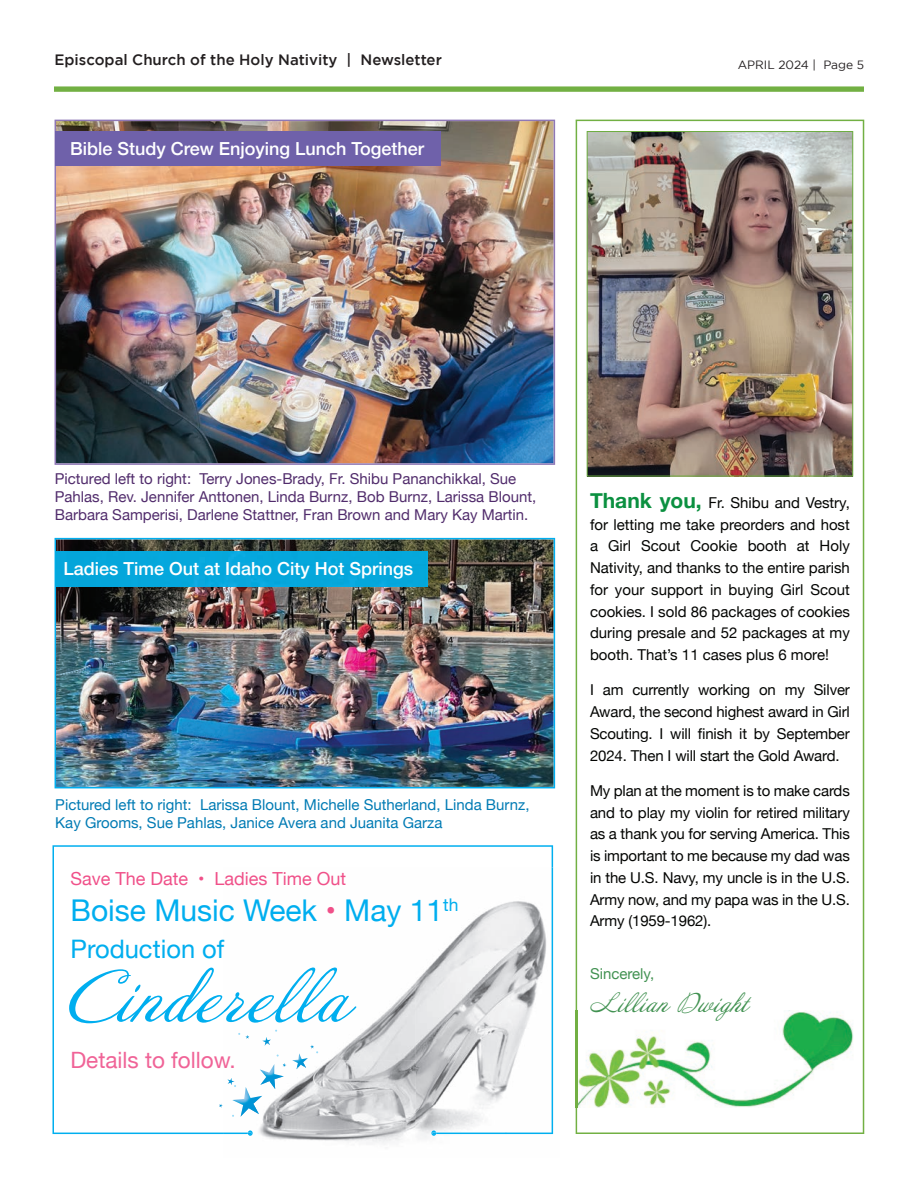
<style>
.page{position:relative;width:918px;height:1188px;background:#fff}
.page>*{position:absolute;margin:0;border:0;box-sizing:border-box;transform-origin:0 0}
.t1{font:66px "Annabelle JF";color:#00aeef}
.t2{font:30px "Helvetica Neue";color:#00aeef}
.t3{font:25.5px "Helvetica Neue";color:#00aeef}
.t4{font:24px "Annabelle JF";color:#429252}
.t5{font:22.5px "Helvetica Neue";color:#f06397}
.t6{font:500 18px "Helvetica Neue";color:#fff}
.t7{font:18px "Helvetica Neue";color:#f05089}
.t8{font:15px/21.8px "Helvetica Neue";letter-spacing:-.01em;color:#040503;text-align:justify}
.t9{font:15px/18px "Helvetica Neue";color:#512c6c}
.t10{font:15px/18px "Helvetica Neue";color:#007bb4}
.t11{font:500 15px "Gotham";color:#231f20}
.t12{font:15px "Helvetica Neue";color:#429252}
.t13{font:12px "Gotham";color:#231f20}
.s1{color:#f05089}
.s2{font-weight:700;font-size:21px;color:#0b9040}
</style>
<div class="page">
<svg style="left:54px;top:86px;width:810px;height:6px;background:#81b857"></svg>
<img style="left:576px;top:120px;width:288px;height:1014px">
<img style="left:55px;top:538px;width:500px;height:250px">
<div style="left:56px;top:552px;width:372px;height:34px;background:#05a7dc"></div>
<hr style="left:55px;top:552px;width:1px;height:34px;background:#00ace5">
<img style="left:55px;top:120px;width:500px;height:345px">
<div style="left:56px;top:131px;width:385px;height:34px;background:#6f61aa"></div>
<hr style="left:55px;top:131px;width:1px;height:34px;background:#6e60aa">
<img style="left:261px;top:868px;width:293px;height:276px">
<svg style="left:52px;top:845px;width:501px;height:289px"></svg>
<img style="left:506px;top:868px;width:47px;height:266px">
<img style="left:436px;top:1133px;width:70px;height:1px">
<svg style="left:223px;top:1130px;width:30px;height:6px"></svg>
<svg style="left:431px;top:1130px;width:5px;height:6px"></svg>
<img style="left:233px;top:1087px;width:29px;height:30px">
<img style="left:260px;top:1064px;width:24px;height:25px">
<svg style="left:296px;top:1067px;width:10px;height:2px"></svg>
<img style="left:292px;top:1054px;width:16px;height:13px">
<svg style="left:219px;top:1104px;width:4px;height:4px"></svg>
<svg style="left:283px;top:1063px;width:3px;height:4px"></svg>
<svg style="left:227px;top:1078px;width:9px;height:9px"></svg>
<svg style="left:310px;top:1045px;width:8px;height:8px"></svg>
<svg style="left:238px;top:1033px;width:11px;height:6px"></svg>
<svg style="left:262px;top:1030px;width:15px;height:16px"></svg>
<p class="t11" style="left:55px;top:51px;width:389px">Episcopal Church of the Holy Nativity | Newsletter</p>
<p class="t13" style="left:738px;top:58px;width:128px">APRIL 2024 | Page 5</p>
<p class="t6" style="left:70px;top:134px;width:356px">Bible Study Crew Enjoying Lunch Together</p>
<p class="t9" style="left:55px;top:470px;width:483px">Pictured left to right: Terry Jones-Brady, Fr. Shibu Pananchikkal, Sue<br>Pahlas, Rev. Jennifer Anttonen, Linda Burnz, Bob Burnz, Larissa Blount,<br>Barbara Samperisi, Darlene Stattner, Fran Brown and Mary Kay Martin.</p>
<p class="t6" style="left:64px;top:554px;width:351px">Ladies Time Out at Idaho City Hot Springs</p>
<p class="t10" style="left:55px;top:796px;width:476px">Pictured left to right: Larissa Blount, Michelle Sutherland, Linda Burnz,<br>Kay Grooms, Sue Pahlas, Janice Avera and Juanita Garza</p>
<p class="t7" style="left:70px;top:865px;width:277px">Save The Date • Ladies Time Out</p>
<h2 class="t2" style="left:70px;top:888px;width:390px">Boise Music Week <span class="s1">•</span> May 11<sup>th</sup></h2>
<h3 class="t3" style="left:70px;top:931px;width:155px">Production of</h3>
<h1 class="t1" style="left:69px;top:956px;width:282px">Cinderella</h1>
<h3 class="t5" style="left:70px;top:1044px;width:167px">Details to follow.</h3>
<p class="t8" style="left:590px;top:493px;width:261px"><span class="s2">Thank you,</span> Fr. Shibu and Vestry, for letting me take preorders and host a Girl Scout Cookie booth at Holy Nativity, and thanks to the entire parish for your support in buying Girl Scout cookies. I sold 86 packages of cookies during presale and 52 packages at my booth. That’s 11 cases plus 6 more!</p>
<p class="t8" style="left:590px;top:680px;width:261px">I am currently working on my Silver Award, the second highest award in Girl Scouting. I will finish it by September 2024. Then I will start the Gold Award.</p>
<p class="t8" style="left:590px;top:781px;width:261px">My plan at the moment is to make cards and to play my violin for retired military as a thank you for serving America. This is important to me because my dad was in the U.S. Navy, my uncle is in the U.S.<br>Army now, and my papa was in the U.S.<br>Army (1959-1962).</p>
<p class="t12" style="left:590px;top:963px;width:66px">Sincerely,</p>
<h3 class="t4" style="left:590px;top:988px;width:160px">Lillian Dwight</h3>
</div>
